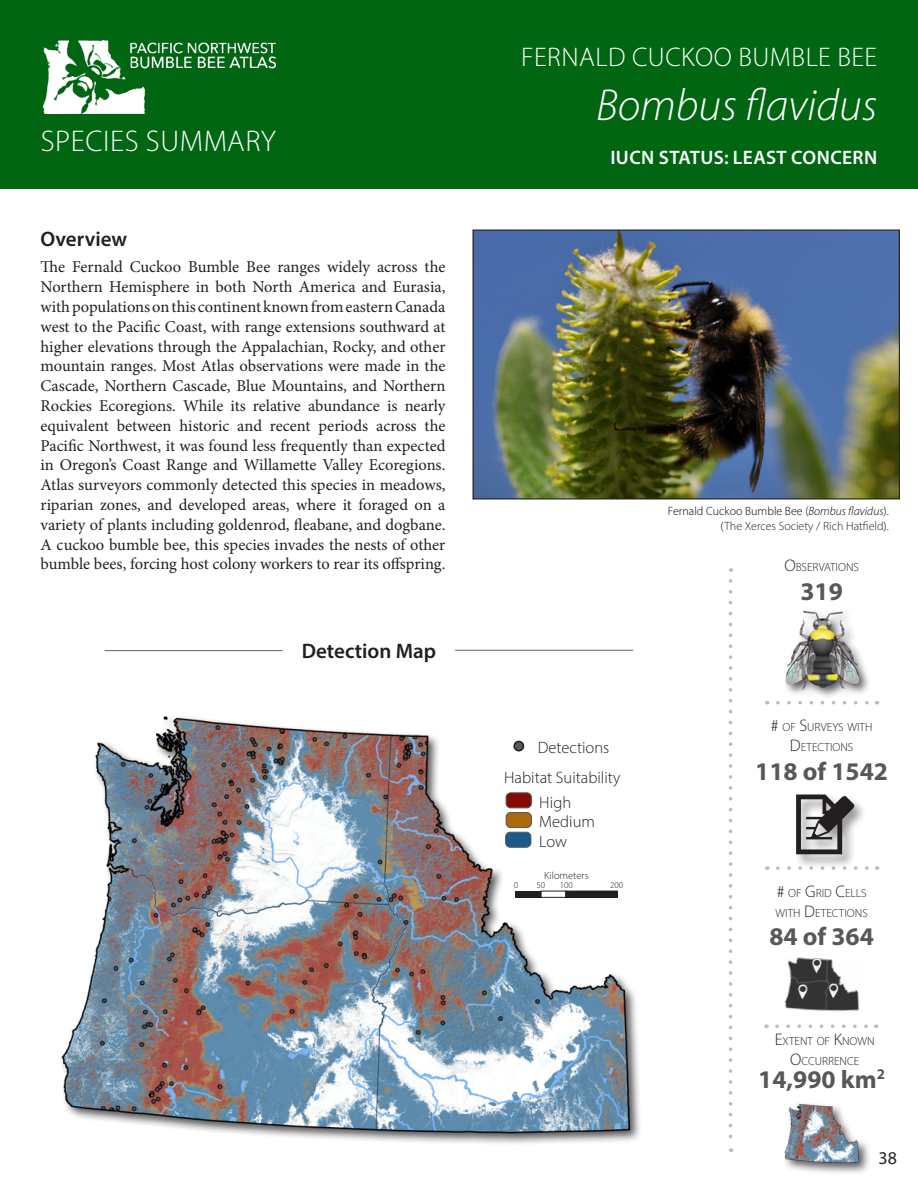
<style>
.page{position:relative;width:918px;height:1188px;background:#fff}
.page>*{position:absolute;margin:0;border:0;box-sizing:border-box;transform-origin:0 0}
.t1{font:italic 300 45px "Myriad Pro";color:#fff}
.t2{font:300 30px "Myriad Pro";letter-spacing:.02em;color:#fff}
.t3{font:300 27px "Myriad Pro";letter-spacing:.02em;color:#fff}
.t4{font:700 25.5px "Myriad Pro";color:#57585a}
.t5{font:600 21px "Myriad Pro";color:#231f20}
.t6{font:600 19.5px "Myriad Pro";letter-spacing:.02em;color:#fff}
.t7{font:18px "Myriad Pro";color:#231f20}
.t8{font:16.5px/19.8px "Minion Pro";letter-spacing:-.005em;color:#231f20;text-align:justify}
.t9{font:300 16.5px/19.6px "Myriad Pro";color:#231f20}
.t10{font:300 12px/14.4px "Myriad Pro";color:#231f20;text-align:right}
.t11{font:300 11.7px/20.1px "Myriad Pro";color:#231f20;text-align:center}
.t12{font:300 10.5px "Myriad Pro";color:#231f20}
.t13{font:300 9px "Myriad Pro";color:#231f20}
.s1{color:#000}
.s2{font-style:italic;color:#000}
.s3{font-size:16.8px}
</style>
<div class="page">
<div style="left:0;top:0;width:918px;height:189px;background:#006612"></div>
<img style="left:474px;top:232px;width:424px;height:266px">
<div style="left:472px;top:230px;width:428px;height:270px;border:1px solid #231f20"></div>
<img style="left:43px;top:40px;width:232px;height:74px">
<hr style="left:455px;top:650px;width:178px;height:1px;background:#59666f">
<hr style="left:105px;top:650px;width:178px;height:1px;background:#59666f">
<img style="left:61px;top:716px;width:579px;height:428px">
<div style="left:544px;top:871px;width:57px;height:10px;background:#fff"></div>
<div style="left:515px;top:891px;width:26px;height:7px;background:#231f20"></div>
<div style="left:541px;top:891px;width:25px;height:6px;background:#fff"></div>
<div style="left:541px;top:891px;width:25px;height:7px;border:1px solid #231f20"></div>
<div style="left:566px;top:891px;width:51px;height:6px;background:#231f20"></div>
<div style="left:566px;top:891px;width:52px;height:7px;border:1px solid #231f20"></div>
<svg style="left:514px;top:881px;width:4px;height:7px"></svg>
<div style="left:536px;top:881px;width:9px;height:7px;background:#fff"></div>
<div style="left:560px;top:881px;width:14px;height:7px;background:#fff"></div>
<div style="left:610px;top:881px;width:18px;height:7px;background:#fff"></div>
<div style="left:514px;top:741px;width:9px;height:10px;background:#58585a;border-radius:50%"></div>
<div style="left:513px;top:741px;width:11px;height:10px;border:2px solid #231f20;border-radius:50%"></div>
<div style="left:783px;top:609px;width:88px;height:91px;background:#231f20;opacity:.75"></div>
<img style="left:784px;top:612px;width:78px;height:77px">
<svg style="left:778px;top:701px;width:91px;height:3px"></svg>
<svg style="left:778px;top:866px;width:91px;height:4px"></svg>
<div style="left:782px;top:1102px;width:89px;height:73px;background:#231f20;opacity:.75"></div>
<img style="left:783px;top:1102px;width:78px;height:64px">
<img style="left:784px;top:957px;width:75px;height:54px">
<img style="left:811px;top:958px;width:13px;height:17px">
<img style="left:797px;top:984px;width:13px;height:17px">
<img style="left:827px;top:983px;width:14px;height:17px">
<svg style="left:729px;top:581px;width:3px;height:571px"></svg>
<svg style="left:777px;top:1024px;width:91px;height:4px"></svg>
<div style="left:794px;top:793px;width:74px;height:76px;background:#231f20;opacity:.45"></div>
<svg style="left:796px;top:794px;width:58px;height:60px"></svg>
<h2 class="t2" style="left:41px;top:123px;width:237px">SPECIES SUMMARY</h2>
<p class="t5" style="left:40px;top:225px;width:88px">Overview</p>
<p class="t8" style="left:40px;top:257px;width:407px">The Fernald Cuckoo Bumble Bee ranges widely across the Northern Hemisphere in both North America and Eurasia, with populations on this continent known from eastern Canada west to the Pacific Coast, with range extensions southward at higher elevations through the Appalachian, Rocky, and other mountain ranges. Most Atlas observations were made in the Cascade, Northern Cascade, Blue Mountains, and Northern Rockies Ecoregions. While its relative abundance is nearly equivalent between historic and recent periods across the Pacific Northwest, it was found less frequently than expected in Oregon’s Coast Range and Willamette Valley Ecoregions.<br>Atlas surveyors commonly detected this species in meadows, riparian zones, and developed areas, where it foraged on a variety of plants including goldenrod, fleabane, and dogbane.<br>A cuckoo bumble bee, this species invades the nests of other bumble bees, forcing host colony workers to rear its offspring.</p>
<p class="t5" style="left:302px;top:638px;width:136px">Detection Map</p>
<h3 class="t3" style="left:521px;top:41px;width:358px">FERNALD CUCKOO BUMBLE BEE</h3>
<h1 class="t1" style="left:596px;top:78px;width:283px">Bombus flavidus</h1>
<p class="t6" style="left:610px;top:145px;width:268px">IUCN STATUS: LEAST CONCERN</p>
<p class="t10" style="left:668px;top:504px;width:222px"><span class="s1">Fernald Cuckoo Bumble Bee (</span><span class="s2">Bombus flavidus</span><span class="s1">). (</span>The Xerces Society / Rich Hatfield<span class="s1">).</span></p>
<p class="t11" style="left:784px;top:557px;width:76px"><span class="s3">O</span>BSERVATIONS</p>
<p class="t9" style="left:504px;top:732px;width:118px;line-height:30.2px;text-indent:34px">Detections<br>Habitat Suitability</p>
<p class="t9" style="left:539px;top:792px;width:57px">High<br>Medium<br>Low</p>
<p class="t12" style="left:544px;top:869px;width:46px">Kilometers</p>
<p class="t13" style="left:514px;top:880px;width:6px">0</p>
<p class="t13" style="left:536px;top:880px;width:10px">50</p>
<p class="t13" style="left:560px;top:880px;width:15px">100</p>
<p class="t13" style="left:610px;top:880px;width:15px">200</p>
<h3 class="t4" style="left:800px;top:575px;width:44px">319</h3>
<p class="t11" style="left:771px;top:717px;width:103px"><span class="s3">#</span> OF <span class="s3">S</span>URVEYS WITH<br><span class="s3">D</span> ETECTIONS</p>
<h3 class="t4" style="left:755px;top:755px;width:134px">118 of 1542</h3>
<p class="t11" style="left:776px;top:883px;width:94px;text-align:left"><span class="s3">#</span> OF <span class="s3">G</span>RID <span class="s3">C</span>ELLS<br>WITH <span class="s3">D</span> ETECTIONS</p>
<h3 class="t4" style="left:769px;top:920px;width:106px">84 of 364</h3>
<p class="t11" style="left:775px;top:1030px;width:101px"><span class="s3">E</span>XTENT OF <span class="s3">K</span>NOWN<br><span class="s3">O</span>CCURRENCE</p>
<h3 class="t4" style="left:758px;top:1063px;width:128px">14,990 km<sup>2</sup></h3>
<p class="t7" style="left:879px;top:1147px;width:20px">38</p>
</div>
